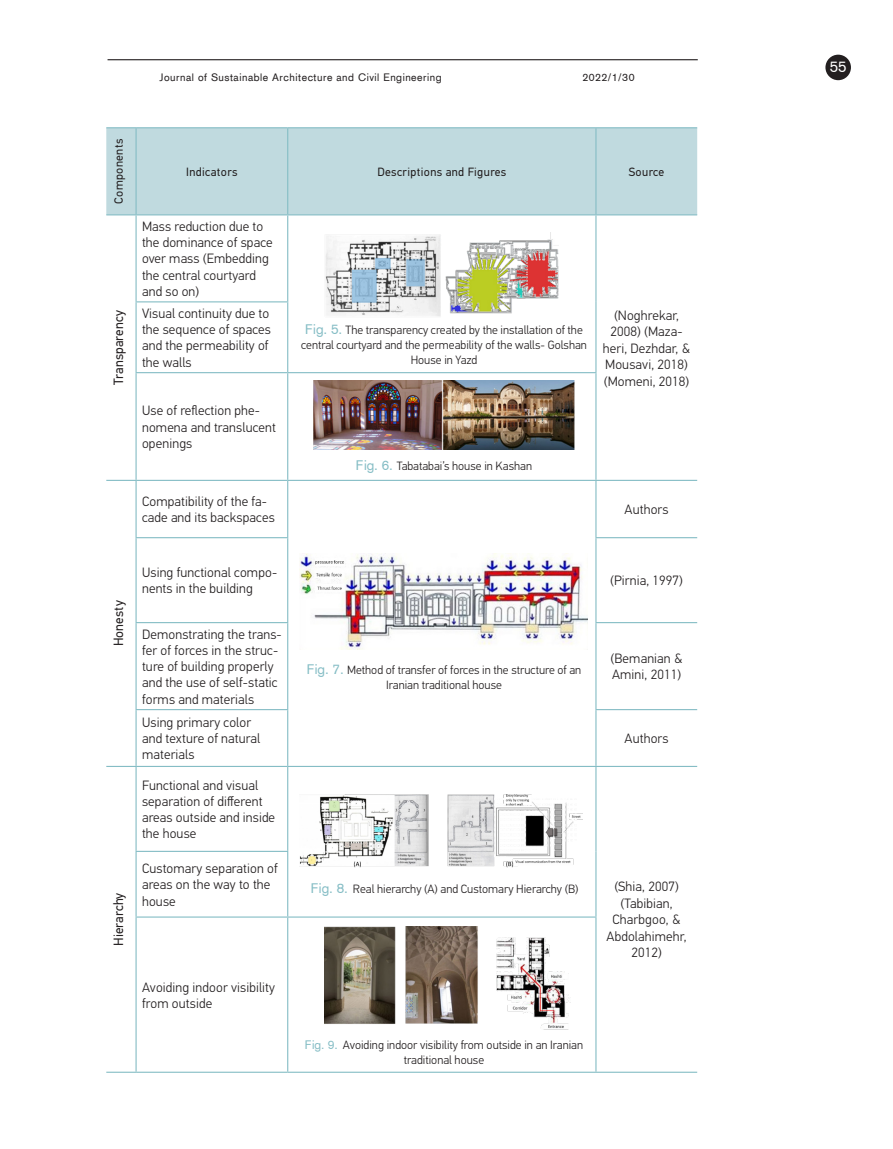
<style>
.page{position:relative;width:893px;height:1149px;background:#fff}
.page>*{position:absolute;margin:0;border:0;box-sizing:border-box;transform-origin:0 0}
.t1{font:15px "Akzidenz Grotesk";color:#fff}
.Lenteles_pagr__text{font:300 13.5px/16.2px "PF Din Text Pro";letter-spacing:.01em;color:#231f20}
.Lenteles_pagr__text-2{font:13.5px "PF Din Text Pro";letter-spacing:.01em;color:#231f20}
.Fig_pav{font:300 12px/15px "PF Din Text Pro";color:#231f20;text-align:center}
.Lenteles_galva{font:12px "PF Din Text Pro";letter-spacing:.03em;color:#231f20}
.t2{font:10.5px "Akzidenz Grotesk";letter-spacing:.05em;color:#231f20}
.s1{font-family:"Akzidenz Grotesk";font-weight:400;font-size:13.5px;color:#85bdc5}
.s2{font-family:"Akzidenz Grotesk";font-weight:400;color:#85bdc5}
</style>
<div class="page">
<hr style="left:108px;top:59px;width:590px;height:1px;background:#231f20">
<div style="left:825px;top:55px;width:26px;height:25px;background:#231f20;border-radius:50%"></div>
<div style="left:106px;top:128px;width:591px;height:86px;background:#c0dadf"></div>
<hr style="left:106px;top:127px;width:30px;height:1px;background:#85bdc5">
<hr style="left:136px;top:127px;width:152px;height:1px;background:#85bdc5">
<hr style="left:288px;top:127px;width:308px;height:1px;background:#85bdc5">
<hr style="left:596px;top:127px;width:101px;height:1px;background:#85bdc5">
<hr style="left:106px;top:1071px;width:30px;height:1px;background:#85bdc5">
<hr style="left:136px;top:1071px;width:152px;height:1px;background:#85bdc5">
<hr style="left:288px;top:1071px;width:308px;height:1px;background:#85bdc5">
<hr style="left:596px;top:1071px;width:101px;height:1px;background:#85bdc5">
<hr style="left:106px;top:214px;width:30px;height:1px;background:#85bdc5">
<hr style="left:596px;top:214px;width:101px;height:1px;background:#85bdc5">
<hr style="left:136px;top:214px;width:152px;height:1px;background:#85bdc5">
<hr style="left:288px;top:214px;width:308px;height:1px;background:#85bdc5">
<hr style="left:595px;top:128px;width:1px;height:86px;background:#85bdc5">
<hr style="left:287px;top:128px;width:1px;height:86px;background:#85bdc5">
<hr style="left:136px;top:128px;width:1px;height:86px;background:#85bdc5">
<hr style="left:136px;top:215px;width:1px;height:86px;background:#85bdc5">
<hr style="left:287px;top:215px;width:1px;height:86px;background:#85bdc5">
<hr style="left:595px;top:215px;width:1px;height:87px;background:#85bdc5">
<hr style="left:595px;top:302px;width:1px;height:70px;background:#85bdc5">
<hr style="left:136px;top:301px;width:152px;height:1px;background:#85bdc5">
<hr style="left:136px;top:302px;width:1px;height:70px;background:#85bdc5">
<hr style="left:287px;top:302px;width:1px;height:70px;background:#85bdc5">
<hr style="left:136px;top:372px;width:152px;height:1px;background:#85bdc5">
<hr style="left:136px;top:373px;width:1px;height:106px;background:#85bdc5">
<hr style="left:288px;top:372px;width:308px;height:1px;background:#85bdc5">
<hr style="left:287px;top:373px;width:1px;height:106px;background:#85bdc5">
<hr style="left:595px;top:373px;width:1px;height:106px;background:#85bdc5">
<hr style="left:106px;top:479px;width:30px;height:2px;background:#85bdc5">
<hr style="left:136px;top:479px;width:152px;height:2px;background:#85bdc5">
<hr style="left:136px;top:481px;width:1px;height:56px;background:#85bdc5">
<hr style="left:288px;top:479px;width:308px;height:2px;background:#85bdc5">
<hr style="left:287px;top:481px;width:1px;height:56px;background:#85bdc5">
<hr style="left:596px;top:479px;width:101px;height:2px;background:#85bdc5">
<hr style="left:595px;top:481px;width:1px;height:56px;background:#85bdc5">
<hr style="left:136px;top:537px;width:152px;height:1px;background:#85bdc5">
<hr style="left:136px;top:538px;width:1px;height:84px;background:#85bdc5">
<hr style="left:287px;top:538px;width:1px;height:84px;background:#85bdc5">
<hr style="left:595px;top:537px;width:102px;height:1px;background:#85bdc5">
<hr style="left:595px;top:538px;width:1px;height:84px;background:#85bdc5">
<hr style="left:136px;top:622px;width:152px;height:1px;background:#85bdc5">
<hr style="left:136px;top:623px;width:1px;height:85px;background:#85bdc5">
<hr style="left:287px;top:623px;width:1px;height:85px;background:#85bdc5">
<hr style="left:595px;top:622px;width:102px;height:1px;background:#85bdc5">
<hr style="left:595px;top:623px;width:1px;height:85px;background:#85bdc5">
<hr style="left:136px;top:708px;width:152px;height:2px;background:#85bdc5">
<hr style="left:136px;top:710px;width:1px;height:55px;background:#85bdc5">
<hr style="left:287px;top:710px;width:1px;height:55px;background:#85bdc5">
<hr style="left:595px;top:708px;width:102px;height:2px;background:#85bdc5">
<hr style="left:595px;top:710px;width:1px;height:55px;background:#85bdc5">
<hr style="left:106px;top:765px;width:30px;height:1px;background:#85bdc5">
<hr style="left:136px;top:765px;width:152px;height:1px;background:#85bdc5">
<hr style="left:136px;top:766px;width:1px;height:84px;background:#85bdc5">
<hr style="left:288px;top:765px;width:308px;height:1px;background:#85bdc5">
<hr style="left:287px;top:766px;width:1px;height:84px;background:#85bdc5">
<hr style="left:596px;top:765px;width:101px;height:1px;background:#85bdc5">
<hr style="left:595px;top:766px;width:1px;height:85px;background:#85bdc5">
<hr style="left:595px;top:851px;width:1px;height:65px;background:#85bdc5">
<hr style="left:136px;top:850px;width:152px;height:1px;background:#85bdc5">
<hr style="left:136px;top:851px;width:1px;height:65px;background:#85bdc5">
<hr style="left:287px;top:851px;width:1px;height:65px;background:#85bdc5">
<hr style="left:136px;top:916px;width:152px;height:1px;background:#85bdc5">
<hr style="left:136px;top:917px;width:1px;height:154px;background:#85bdc5">
<hr style="left:288px;top:916px;width:308px;height:1px;background:#85bdc5">
<hr style="left:287px;top:917px;width:1px;height:154px;background:#85bdc5">
<hr style="left:595px;top:917px;width:1px;height:154px;background:#85bdc5">
<img style="left:325px;top:232px;width:233px;height:85px">
<img style="left:313px;top:380px;width:262px;height:69px">
<img style="left:299px;top:553px;width:289px;height:96px">
<img style="left:300px;top:794px;width:283px;height:74px">
<img style="left:324px;top:926px;width:245px;height:104px">
<p class="t2" style="left:159px;top:70px;width:284px">Journal of Sustainable Architecture and Civil Engineering</p>
<p class="t2" style="left:582px;top:70px;width:54px">2022/1/30</p>
<p class="Lenteles_galva" style="left:111px;top:204px;width:66px;rotate:-90deg">Components</p>
<p class="Lenteles_pagr__text-2" style="left:111px;top:385px;width:76px;rotate:-90deg">Transparency</p>
<p class="Lenteles_galva" style="left:186px;top:165px;width:53px">Indicators</p>
<p class="Lenteles_galva" style="left:377px;top:165px;width:130px">Descriptions and Figures</p>
<p class="Lenteles_galva" style="left:629px;top:165px;width:37px">Source</p>
<p class="Lenteles_pagr__text" style="left:142px;top:218px;width:132px">Mass reduction due to the dominance of space over mass (Embedding the central courtyard and so on)</p>
<p class="Lenteles_pagr__text" style="left:142px;top:305px;width:130px">Visual continuity due to the sequence of spaces and the permeability of the walls</p>
<p class="Lenteles_pagr__text" style="left:142px;top:403px;width:135px">Use of reflection phe&shy;nomena and translucent openings</p>
<p class="Lenteles_pagr__text" style="left:142px;top:493px;width:134px">Compatibility of the fa&shy;cade and its backspaces</p>
<p class="Fig_pav" style="left:301px;top:322px;width:287px"><span class="s1">Fig. 5.</span> The transparency created by the installation of the central courtyard and the permeability of the walls- Golshan<br>House in Yazd</p>
<p class="Lenteles_pagr__text" style="left:603px;top:307px;width:89px;text-align:center">(Noghrekar,<br>2008) (Maza&shy;heri, Dezhdar, &amp;<br>Mousavi, 2018) (Momeni, 2018)</p>
<p class="Fig_pav" style="left:356px;top:458px;width:178px"><span class="s1">Fig. 6.</span> Tabatabai’s house in Kashan</p>
<p class="Lenteles_pagr__text" style="left:625px;top:501px;width:45px">Authors</p>
<p class="Lenteles_pagr__text-2" style="left:111px;top:646px;width:47px;rotate:-90deg">Honesty</p>
<p class="Lenteles_pagr__text-2" style="left:111px;top:945px;width:55px;rotate:-90deg">Hierarchy</p>
<p class="Lenteles_pagr__text" style="left:142px;top:564px;width:137px">Using functional compo&shy;nents in the building</p>
<p class="Lenteles_pagr__text" style="left:610px;top:572px;width:74px">(Pirnia, 1997)</p>
<p class="Lenteles_pagr__text" style="left:142px;top:626px;width:141px">Demonstrating the trans&shy;fer of forces in the struc&shy;ture of building properly and the use of self-static forms and materials</p>
<p class="Lenteles_pagr__text" style="left:611px;top:650px;width:73px">(Bemanian &amp;<br>Amini, 2011)</p>
<p class="Fig_pav" style="left:307px;top:662px;width:276px"><span class="s1">Fig. 7.</span> Method of transfer of forces in the structure of an<br>Iranian traditional house</p>
<p class="Lenteles_pagr__text" style="left:142px;top:714px;width:120px">Using primary color and texture of natural materials</p>
<p class="Lenteles_pagr__text" style="left:142px;top:776px;width:135px">Functional and visual separation of different areas outside and inside the house</p>
<p class="Lenteles_pagr__text" style="left:142px;top:860px;width:137px">Customary separation of areas on the way to the house</p>
<p class="Lenteles_pagr__text" style="left:142px;top:978px;width:134px">Avoiding indoor visibility from outside</p>
<p class="Lenteles_pagr__text" style="left:625px;top:730px;width:45px">Authors</p>
<p class="Fig_pav" style="left:311px;top:880px;width:269px"><span class="s1">Fig. 8.</span> Real hierarchy (A) and Customary Hierarchy (B)</p>
<p class="Lenteles_pagr__text" style="left:607px;top:878px;width:81px;text-align:center">(Shia, 2007) (Tabibian,<br>Charbgoo, &amp;<br>Abdolahimehr,<br>2012)</p>
<p class="Fig_pav" style="left:305px;top:1036px;width:280px"><span class="s2">Fig. 9.</span> Avoiding indoor visibility from outside in an Iranian traditional house</p>
<p class="t1" style="left:830px;top:56px;width:18px">55</p>
</div>
